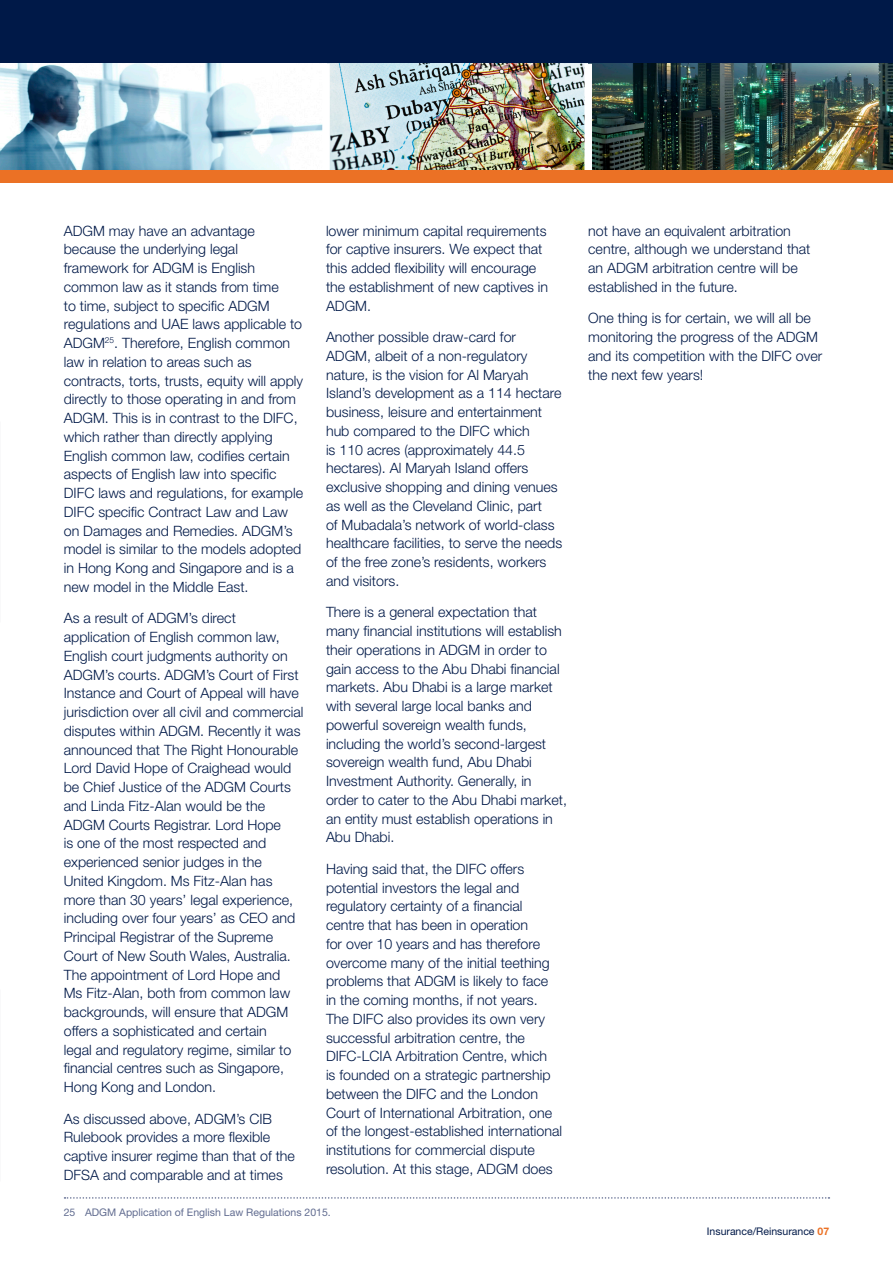
<style>
.page{position:relative;width:893px;height:1263px;background:#fff}
.page>*{position:absolute;margin:0;border:0;box-sizing:border-box;transform-origin:0 0}
.BRIEFING_-_Bodytext{font:300 14.25px/18.8px "Helvetica Neue LT Std";color:#001948}
.BULLETIN_-_Footnote{font:10.5px "Helvetica Neue LT Std";color:#616c90}
.t1{font:10.5px "Helvetica Neue LT Std";color:#001948}
.s1{font-weight:700;color:#eb7125}
</style>
<div class="page">
<div style="left:0;top:0;width:893px;height:170px;background:#001948"></div>
<img style="left:330px;top:64px;width:254px;height:106px">
<img style="left:592px;top:64px;width:301px;height:106px">
<div style="left:584px;top:64px;width:8px;height:106px;background:#fff"></div>
<svg style="left:0;top:64px;width:322px;height:106px;background:#b2cdda"></svg>
<div style="left:322px;top:64px;width:8px;height:106px;background:#fff"></div>
<div style="left:0;top:170px;width:893px;height:13px;background:#eb7125"></div>
<svg style="left:65px;top:1197px;width:764px;height:2px"></svg>
<p class="BRIEFING_-_Bodytext" style="left:64px;top:221px;width:241px">ADGM may have an advantage because the underlying legal framework for ADGM is English common law as it stands from time<br>to time, subject to specific ADGM regulations and UAE laws applicable to ADGM<sup>25</sup>. Therefore, English common law in relation to areas such as contracts, torts, trusts, equity will apply directly to those operating in and from ADGM. This is in contrast to the DIFC, which rather than directly applying English common law, codifies certain aspects of English law into specific DIFC laws and regulations, for example DIFC specific Contract Law and Law on Damages and Remedies. ADGM’s model is similar to the models adopted in Hong Kong and Singapore and is a new model in the Middle East.</p>
<p class="BRIEFING_-_Bodytext" style="left:64px;top:609px;width:241px">As a result of ADGM’s direct application of English common law, English court judgments authority on ADGM’s courts. ADGM’s Court of First Instance and Court of Appeal will have jurisdiction over all civil and commercial disputes within ADGM. Recently it was announced that The Right Honourable Lord David Hope of Craighead would be Chief Justice of the ADGM Courts and Linda Fitz-Alan would be the ADGM Courts Registrar. Lord Hope<br>is one of the most respected and experienced senior judges in the United Kingdom. Ms Fitz-Alan has more than 30 years’ legal experience, including over four years’ as CEO and Principal Registrar of the Supreme Court of New South Wales, Australia.<br>The appointment of Lord Hope and<br>Ms Fitz-Alan, both from common law backgrounds, will ensure that ADGM offers a sophisticated and certain<br>legal and regulatory regime, similar to financial centres such as Singapore, Hong Kong and London.</p>
<p class="BRIEFING_-_Bodytext" style="left:64px;top:1109px;width:233px">As discussed above, ADGM’s CIB Rulebook provides a more flexible captive insurer regime than that of the DFSA and comparable and at times</p>
<p class="BRIEFING_-_Bodytext" style="left:326px;top:221px;width:224px">lower minimum capital requirements for captive insurers. We expect that this added flexibility will encourage the establishment of new captives in<br>ADGM.</p>
<p class="BRIEFING_-_Bodytext" style="left:326px;top:327px;width:238px">Another possible draw-card for ADGM, albeit of a non-regulatory nature, is the vision for Al Maryah Island’s development as a 114 hectare business, leisure and entertainment hub compared to the DIFC which<br>is 110 acres (approximately 44.5 hectares). Al Maryah Island offers exclusive shopping and dining venues as well as the Cleveland Clinic, part<br>of Mubadala’s network of world-class healthcare facilities, to serve the needs of the free zone’s residents, workers and visitors.</p>
<p class="BRIEFING_-_Bodytext" style="left:326px;top:603px;width:242px">There is a general expectation that many financial institutions will establish their operations in ADGM in order to gain access to the Abu Dhabi financial markets. Abu Dhabi is a large market with several large local banks and powerful sovereign wealth funds, including the world’s second-largest sovereign wealth fund, Abu Dhabi Investment Authority. Generally, in order to cater to the Abu Dhabi market, an entity must establish operations in Abu Dhabi.</p>
<p class="BRIEFING_-_Bodytext" style="left:326px;top:859px;width:238px">Having said that, the DIFC offers potential investors the legal and regulatory certainty of a financial centre that has been in operation<br>for over 10 years and has therefore overcome many of the initial teething problems that ADGM is likely to face<br>in the coming months, if not years.<br>The DIFC also provides its own very successful arbitration centre, the DIFC-LCIA Arbitration Centre, which<br>is founded on a strategic partnership between the DIFC and the London Court of International Arbitration, one of the longest-established international institutions for commercial dispute resolution. At this stage, ADGM does</p>
<p class="BULLETIN_-_Footnote" style="left:64px;top:1206px;width:269px">25 ADGM Application of English Law Regulations 2015.</p>
<p class="BRIEFING_-_Bodytext" style="left:588px;top:221px;width:224px">not have an equivalent arbitration centre, although we understand that an ADGM arbitration centre will be established in the future.</p>
<p class="BRIEFING_-_Bodytext" style="left:588px;top:309px;width:236px">One thing is for certain, we will all be monitoring the progress of the ADGM and its competition with the DIFC over the next few years!</p>
<p class="t1" style="left:707px;top:1225px;width:124px">Insurance/Reinsurance <span class="s1">07</span></p>
</div>
